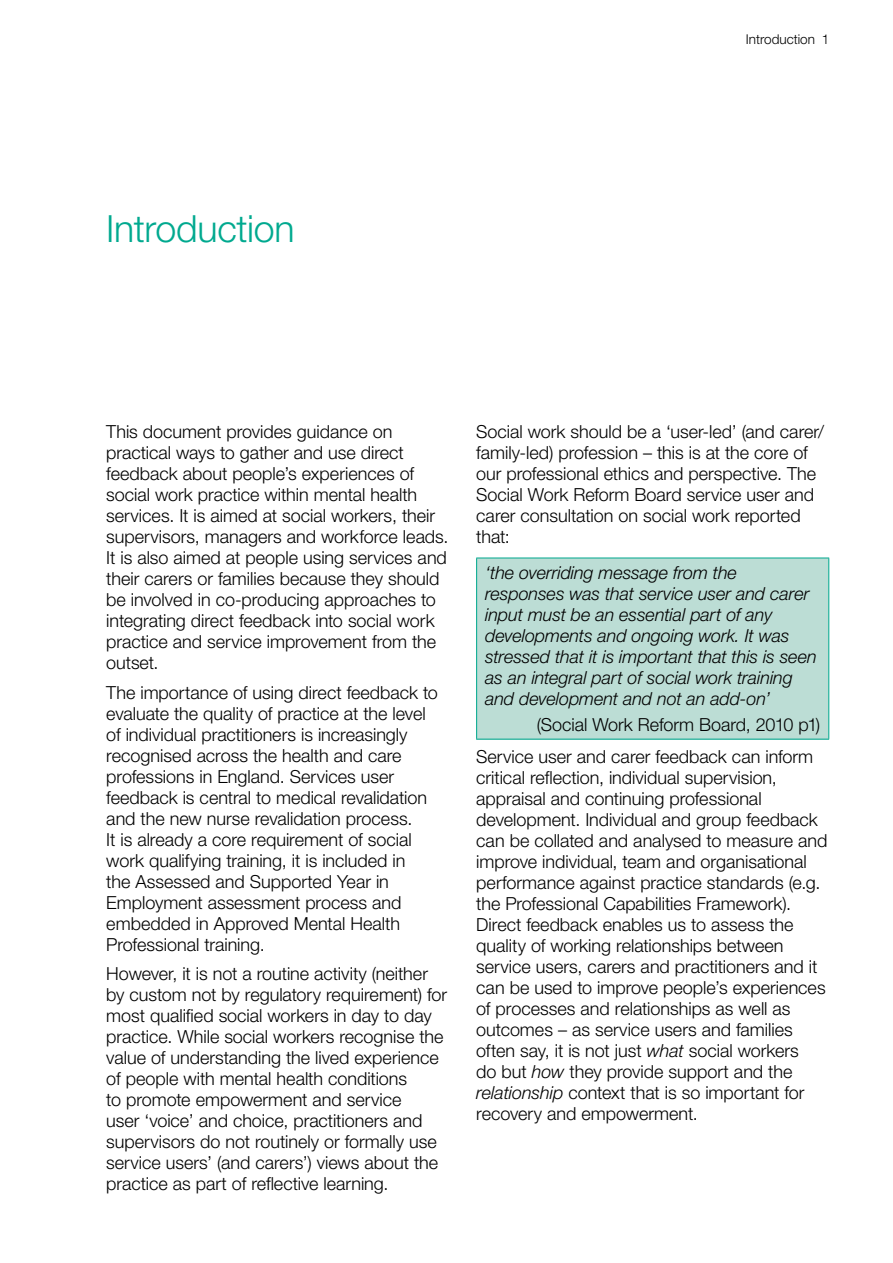
<style>
.page{position:relative;width:893px;height:1263px;background:#fff}
.page>*{position:absolute;margin:0;border:0;box-sizing:border-box;transform-origin:0 0}
.A_Chapter_heading{font:300 37.5px "Helvetica Neue LT Std";letter-spacing:-.005em;color:#00a98f}
.Body_No_Numbers{font:300 18px/21px "Helvetica Neue LT Std";color:#000}
.t1{font:italic 300 18px/21px "Helvetica Neue LT Std";letter-spacing:-.005em;color:#000}
.t2{font:300 13.5px "Helvetica Neue LT Std";color:#000}
.s1{font-style:italic}
</style>
<div class="page">
<div style="left:477px;top:558px;width:352px;height:181px;background:#bcddd5"></div>
<hr style="left:476px;top:558px;width:353px;height:1px;background:#00a98f">
<hr style="left:476px;top:558px;width:1px;height:181px;background:#00a98f">
<hr style="left:828px;top:558px;width:1px;height:181px;background:#00a98f">
<hr style="left:476px;top:739px;width:353px;height:1px;background:#00a98f">
<p class="A_Chapter_heading" style="left:106px;top:206px;width:190px">Introduction</p>
<p class="t2" style="left:746px;top:31px;width:85px">Introduction 1</p>
<p class="Body_No_Numbers" style="left:106px;top:421px;width:344px">This document provides guidance on practical ways to gather and use direct feedback about people’s experiences of social work practice within mental health services. It is aimed at social workers, their supervisors, managers and workforce leads.<br>It is also aimed at people using services and their carers or families because they should be involved in co-producing approaches to integrating direct feedback into social work practice and service improvement from the outset.</p>
<p class="Body_No_Numbers" style="left:106px;top:681px;width:333px">The importance of using direct feedback to evaluate the quality of practice at the level of individual practitioners is increasingly recognised across the health and care professions in England. Services user feedback is central to medical revalidation and the new nurse revalidation process.<br>It is already a core requirement of social work qualifying training, it is included in<br>the Assessed and Supported Year in Employment assessment process and embedded in Approved Mental Health Professional training.</p>
<p class="Body_No_Numbers" style="left:106px;top:963px;width:342px">However, it is not a routine activity (neither by custom not by regulatory requirement) for most qualified social workers in day to day practice. While social workers recognise the value of understanding the lived experience of people with mental health conditions<br>to promote empowerment and service<br>user ‘voice’ and choice, practitioners and supervisors do not routinely or formally use service users’ (and carers’) views about the practice as part of reflective learning.</p>
<p class="Body_No_Numbers" style="left:476px;top:421px;width:349px">Social work should be a ‘user-led’ (and carer/ family-led) profession – this is at the core of our professional ethics and perspective. The Social Work Reform Board service user and carer consultation on social work reported that:</p>
<p class="t1" style="left:485px;top:562px;width:333px">‘the overriding message from the responses was that service user and carer input must be an essential part of any developments and ongoing work. It was stressed that it is important that this is seen as an integral part of social work training and development and not an add-on’</p>
<p class="Body_No_Numbers" style="left:537px;top:713px;width:285px">(Social Work Reform Board, 2010 p1)</p>
<p class="Body_No_Numbers" style="left:476px;top:746px;width:353px">Service user and carer feedback can inform critical reflection, individual supervision, appraisal and continuing professional development. Individual and group feedback can be collated and analysed to measure and improve individual, team and organisational performance against practice standards (e.g. the Professional Capabilities Framework).<br>Direct feedback enables us to assess the quality of working relationships between service users, carers and practitioners and it can be used to improve people’s experiences of processes and relationships as well as outcomes – as service users and families often say, it is not just <span class="s1">what</span> social workers<br>do but <span class="s1">how</span> they provide support and the <span class="s1">relationship</span> context that is so important for recovery and empowerment.</p>
</div>
